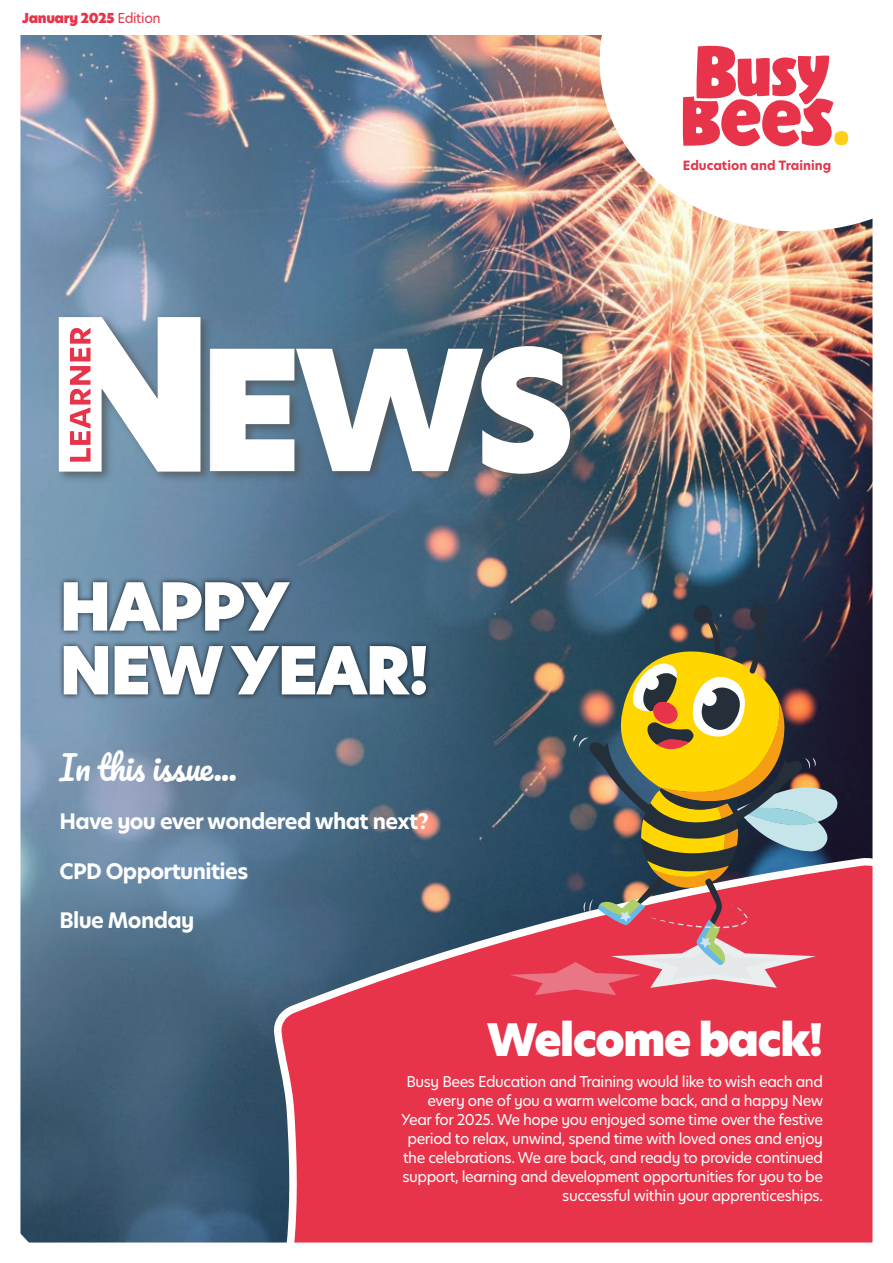
<style>
.page{position:relative;width:893px;height:1263px;background:#fff}
.page>*{position:absolute;margin:0;border:0;box-sizing:border-box;transform-origin:0 0}
.t1{font:64.8px/63.9px "Hero Junior Super";letter-spacing:-.03em;color:#fff}
.t2{font:43.8px "Hero Junior Super";letter-spacing:-.03em;color:#fff}
.t3{font:33px "Pacifico";letter-spacing:-.03em;color:#fff}
.t4{font:700 21px "Hero Junior";letter-spacing:-.03em;color:#fff}
.t5{font:14.7px/19px "Hero Junior";letter-spacing:-.03em;color:#fff;text-align:right}
.t6{font:13.5px "Hero Junior Super";letter-spacing:-.03em;color:#e7344b}
.t7{font:700 12.6px "Hero Junior";color:#e7344a}
.s1{font-family:"Hero Junior"}
</style>
<div class="page">
<img style="left:20px;top:35px;width:853px;height:1208px">
<svg style="left:683px;top:43px;width:165px;height:103px"></svg>
<div style="left:206px;top:342px;width:376px;height:144px;background:#4f5456;opacity:.75"></div>
<svg style="left:213px;top:346px;width:357px;height:128px"></svg>
<div style="left:55px;top:313px;width:158px;height:171px;background:#4f5456;opacity:.75"></div>
<svg style="left:59px;top:317px;width:141px;height:155px"></svg>
<p class="t6" style="left:22px;top:9px;width:140px">January 2025 <span class="s1">Edition</span></p>
<h1 class="t1" style="left:60px;top:576px;width:371px">HAPPY<br>NEW YEAR!</h1>
<h3 class="t3" style="left:60px;top:750px;width:179px">In this issue...</h3>
<h3 class="t4" style="left:60px;top:807px;width:371px">Have you ever wondered what next?</h3>
<h3 class="t4" style="left:60px;top:857px;width:190px">CPD Opportunities</h3>
<h3 class="t4" style="left:60px;top:906px;width:136px">Blue Monday</h3>
<p class="t7" style="left:683px;top:157px;width:150px">Education and Training</p>
<h2 class="t2" style="left:487px;top:1009px;width:337px">Welcome back!</h2>
<p class="t5" style="left:401px;top:1072px;width:424px">Busy Bees Education and Training would like to wish each and every one of you a warm welcome back, and a happy New Year for 2025. We hope you enjoyed some time over the festive period to relax, unwind, spend time with loved ones and enjoy the celebrations. We are back, and ready to provide continued support, learning and development opportunities for you to be successful within your apprenticeships.</p>
</div>
